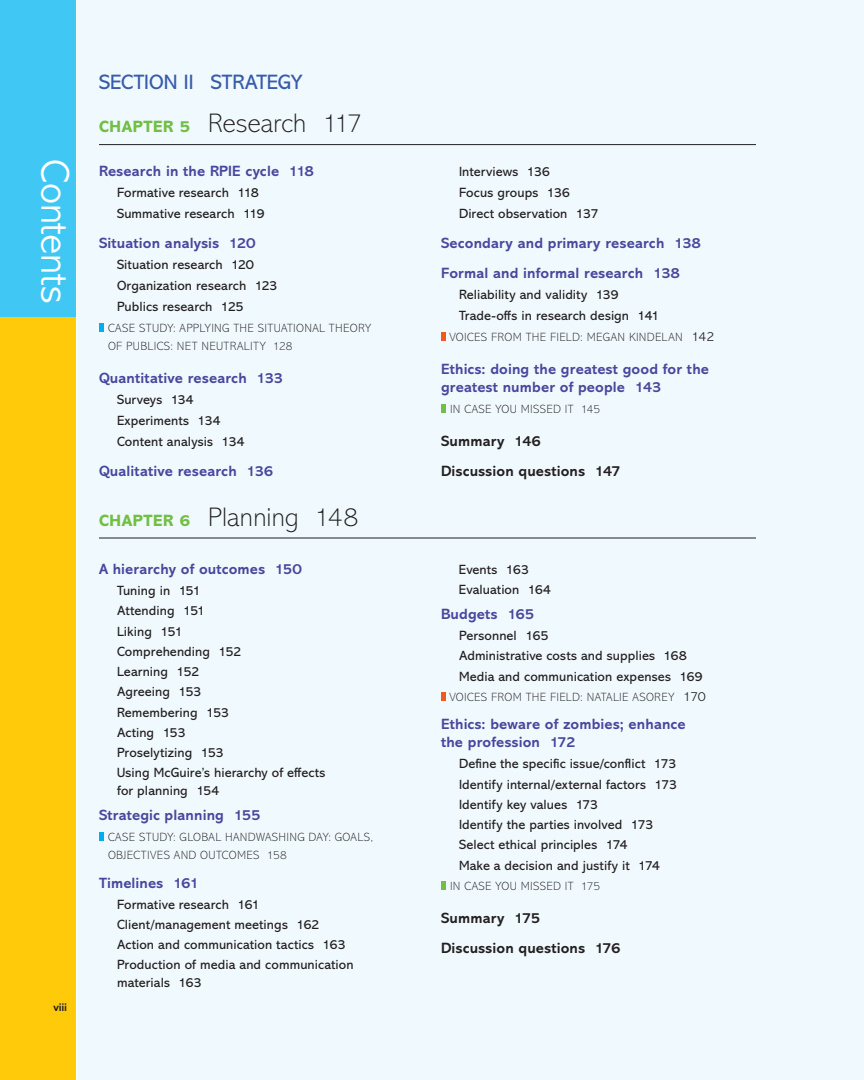
<style>
.page{position:relative;width:864px;height:1080px;background:#fff}
.page>*{position:absolute;margin:0;border:0;box-sizing:border-box;transform-origin:0 0}
.t1{font:300 40.5px "Abadi MT Std";letter-spacing:-.01em;color:#fff}
.t2{font:200 27px "Abadi MT Std";letter-spacing:.01em;color:#231f20}
.t3{font:21px "Abadi MT Std";letter-spacing:-.005em;color:#385caa}
.t4{font:700 15px/18px "Abadi MT Std";letter-spacing:.005em;color:#48479d}
.t5{font:700 15px/30px "Abadi MT Std";letter-spacing:.01em;color:#231f20}
.t6{font:13.5px/20.2px "Abadi MT Std";letter-spacing:.01em;color:#231f20}
.t7{font:200 12px/18px "Abadi MT Std";letter-spacing:.03em;color:#231f20}
.t8{font:700 11.25px "Abadi MT Std";color:#231f20}
.s1{font-weight:800;font-size:16.5px;color:#71bf44}
.s2{font-weight:300;font-size:13.5px}
</style>
<div class="page">
<div style="left:77px;top:0;width:787px;height:1080px;background:#f0f9fd"></div>
<div style="left:0;top:0;width:76px;height:1080px;background:#feca0a"></div>
<div style="left:0;top:0;width:76px;height:317px;background:#40c7f4"></div>
<hr style="left:99px;top:144px;width:657px;height:1px;background:#231f20">
<div style="left:99px;top:324px;width:5px;height:8px;background:#00aeef"></div>
<div style="left:441px;top:333px;width:5px;height:8px;background:#f15921"></div>
<div style="left:441px;top:405px;width:5px;height:8px;background:#71bf44"></div>
<hr style="left:99px;top:538px;width:657px;height:1px;background:#231f20">
<div style="left:99px;top:832px;width:5px;height:9px;background:#00aeef"></div>
<div style="left:441px;top:692px;width:5px;height:9px;background:#f15921"></div>
<div style="left:441px;top:881px;width:5px;height:9px;background:#71bf44"></div>
<h1 class="t1" style="left:77px;top:159px;width:146px;rotate:90deg">Contents</h1>
<p class="t8" style="left:54px;top:1001px;width:15px">viii</p>
<h3 class="t3" style="left:99px;top:70px;width:205px">SECTION II STRATEGY</h3>
<h2 class="t2" style="left:99px;top:109px;width:265px"><span class="s1">CHAPTER 5</span> Research 117</h2>
<p class="t4" style="left:99px;top:162px;width:217px">Research in the RPIE cycle 118</p>
<p class="t6" style="left:117px;top:182px;width:149px;line-height:21px">Formative research 118<br>Summative research 119</p>
<p class="t4" style="left:99px;top:234px;width:158px">Situation analysis 120</p>
<p class="t6" style="left:117px;top:254px;width:162px;line-height:21px">Situation research 120<br>Organization research 123<br>Publics research 125</p>
<p class="t7" style="left:108px;top:319px;width:265px">CASE STUDY: APPLYING THE SITUATIONAL THEORY<br>OF PUBLICS: NET NEUTRALITY 128</p>
<p class="t4" style="left:99px;top:369px;width:186px">Quantitative research 133</p>
<p class="t6" style="left:117px;top:389px;width:129px;line-height:21px">Surveys 134<br>Experiments 134<br>Content analysis 134</p>
<p class="t4" style="left:99px;top:462px;width:176px">Qualitative research 136</p>
<h2 class="t2" style="left:99px;top:502px;width:261px"><span class="s1">CHAPTER 6</span> Planning 148</h2>
<p class="t4" style="left:99px;top:560px;width:204px">A hierarchy of outcomes 150</p>
<p class="t6" style="left:117px;top:581px;width:210px">Tuning in 151<br>Attending 151<br>Liking 151<br>Comprehending 152<br>Learning 152<br>Agreeing 153<br>Remembering 153<br>Acting 153<br>Proselytizing 153<br>Using McGuire’s hierarchy of effects</p>
<p class="t6" style="left:117px;top:781px;width:104px">for planning 154</p>
<p class="t4" style="left:99px;top:806px;width:163px">Strategic planning 155</p>
<p class="t7" style="left:108px;top:828px;width:267px">CASE STUDY: GLOBAL HANDWASHING DAY: GOALS,<br>OBJECTIVES AND OUTCOMES 158</p>
<p class="t4" style="left:99px;top:874px;width:102px">Timelines 161</p>
<p class="t6" style="left:117px;top:894px;width:238px">Formative research 161<br>Client/management meetings 162<br>Action and communication tactics 163<br>Production of media and communication</p>
<p class="t6" style="left:117px;top:973px;width:86px">materials 163</p>
<p class="t6" style="left:459px;top:161px;width:141px;line-height:21px">Interviews 136<br>Focus groups 136<br>Direct observation 137</p>
<p class="t4" style="left:441px;top:228px;width:262px;line-height:30px">Secondary and primary research 138<br>Formal and informal research 138</p>
<p class="t6" style="left:459px;top:284px;width:202px;line-height:21px">Reliability and validity 139<br>Trade-offs in research design 141</p>
<p class="t7" style="left:449px;top:328px;width:267px">VOICES FROM THE FIELD: MEGAN KINDELAN <span class="s2">142</span></p>
<p class="t4" style="left:441px;top:360px;width:270px">Ethics: doing the greatest good for the greatest number of people 143</p>
<p class="t7" style="left:450px;top:400px;width:152px">IN CASE YOU MISSED IT 145</p>
<p class="t5" style="left:441px;top:426px;width:181px">Summary 146<br>Discussion questions 147</p>
<p class="t6" style="left:459px;top:560px;width:94px">Events 163<br>Evaluation 164</p>
<p class="t4" style="left:441px;top:605px;width:95px">Budgets 165</p>
<p class="t6" style="left:459px;top:626px;width:245px">Personnel 165<br>Administrative costs and supplies 168<br>Media and communication expenses 169</p>
<p class="t7" style="left:449px;top:688px;width:258px">VOICES FROM THE FIELD: NATALIE ASOREY <span class="s2">170</span></p>
<p class="t4" style="left:441px;top:715px;width:246px">Ethics: beware of zombies; enhance the profession 172</p>
<p class="t6" style="left:459px;top:754px;width:219px">Define the specific issue/conflict 173<br>Identify internal/external factors 173<br>Identify key values 173<br>Identify the parties involved 173<br>Select ethical principles 174<br>Make a decision and justify it 174</p>
<p class="t7" style="left:450px;top:877px;width:152px">IN CASE YOU MISSED IT 175</p>
<p class="t5" style="left:441px;top:903px;width:181px">Summary 175<br>Discussion questions 176</p>
</div>
